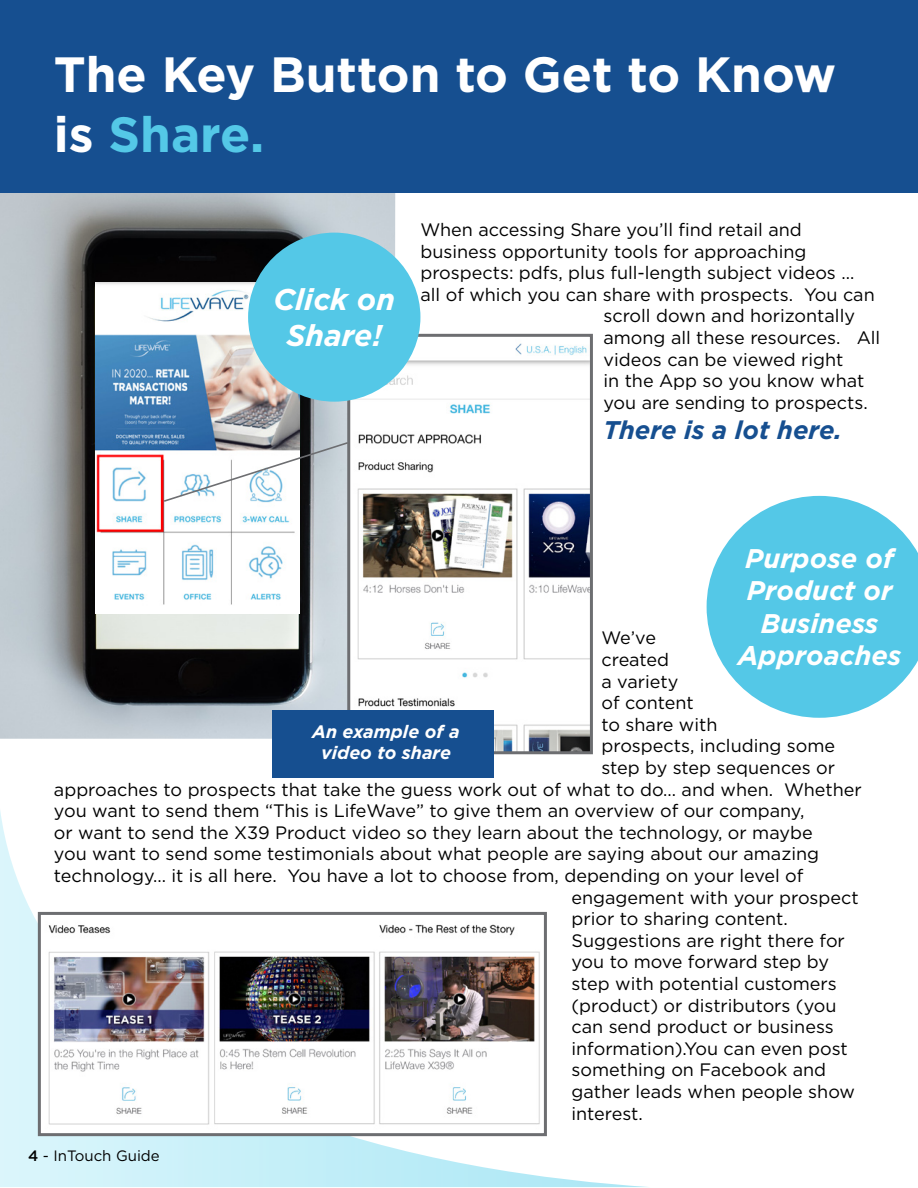
<style>
.page{position:relative;width:918px;height:1188px;background:#fff}
.page>*{position:absolute;margin:0;border:0;box-sizing:border-box;transform-origin:0 0}
.t1{font:700 49.5px/59.4px "Gotham";color:#fff}
.t2{font:italic 700 30px/36px "Gotham";color:#fff;text-align:center}
.t3{font:italic 700 27px/32.4px "Gotham";color:#fff;text-align:center}
.t4{font:italic 700 25.5px "Gotham";color:#164f90}
.t5{font:18px "Gotham";color:#000}
.t6{font:italic 700 18px/21.6px "Gotham";color:#fff;text-align:center}
.t7{font:15px "Gotham";color:#000}
.s1{color:#54c8e7}
.s2{font-weight:500}
</style>
<div class="page">
<svg style="left:707px;top:496px;width:211px;height:222px;fill:#54c8e7"></svg>
<img style="left:0;top:192px;width:395px;height:547px">
<div style="left:0;top:0;width:918px;height:192px;background:#164f90"></div>
<img style="left:0;top:811px;width:647px;height:376px">
<svg style="left:916px;top:701px;width:2px;height:17px"></svg>
<img style="left:95px;top:283px;width:204px;height:330px">
<img style="left:351px;top:338px;width:238px;height:412px">
<div style="left:347px;top:334px;width:246px;height:420px;border:3px solid #6d6e71"></div>
<img style="left:42px;top:916px;width:501px;height:216px">
<div style="left:38px;top:912px;width:509px;height:224px;border:3px solid #6d6e71"></div>
<svg style="left:162px;top:441px;width:188px;height:62px"></svg>
<div style="left:248px;top:233px;width:172px;height:169px;background:#54c8e7;border-radius:50%"></div>
<div style="left:272px;top:711px;width:222px;height:67px;background:#164f90"></div>
<h1 class="t1" style="left:54px;top:45px;width:784px">The Key Button to Get to Know is <span class="s1">Share.</span></h1>
<h2 class="t2" style="left:273px;top:281px;width:123px">Click on<br>Share!</h2>
<p class="t5" style="left:420px;top:218px;width:383px">When accessing Share you’ll find retail and</p>
<p class="t5" style="left:420px;top:240px;width:388px">business opportunity tools for approaching</p>
<p class="t5" style="left:420px;top:261px;width:435px">prospects: pdfs, plus full-length subject videos …</p>
<p class="t5" style="left:420px;top:283px;width:456px">all of which you can share with prospects. You can</p>
<p class="t5" style="left:603px;top:305px;width:253px">scroll down and horizontally</p>
<p class="t5" style="left:603px;top:326px;width:278px">among all these resources. All</p>
<p class="t5" style="left:603px;top:348px;width:241px">videos can be viewed right</p>
<p class="t5" style="left:603px;top:369px;width:262px">in the App so you know what</p>
<p class="t5" style="left:603px;top:391px;width:266px">you are sending to prospects.</p>
<h3 class="t4" style="left:603px;top:414px;width:240px">There is a lot here.</h3>
<h3 class="t3" style="left:738px;top:542px;width:165px">Purpose of<br>Product or<br>Business<br>Approaches</h3>
<p class="t5" style="left:602px;top:626px;width:56px">We’ve</p>
<p class="t5" style="left:602px;top:648px;width:69px">created</p>
<p class="t5" style="left:602px;top:670px;width:78px">a variety</p>
<p class="t5" style="left:602px;top:691px;width:94px">of content</p>
<p class="t5" style="left:602px;top:713px;width:118px">to share with</p>
<p class="t5" style="left:602px;top:734px;width:235px">prospects, including some</p>
<p class="t5" style="left:602px;top:756px;width:235px">step by step sequences or</p>
<p class="t5" style="left:54px;top:778px;width:809px">approaches to prospects that take the guess work out of what to do… and when. Whether</p>
<p class="t5" style="left:54px;top:799px;width:752px">you want to send them “This is LifeWave” to give them an overview of our company,</p>
<p class="t5" style="left:54px;top:821px;width:760px">or want to send the X39 Product video so they learn about the technology, or maybe</p>
<p class="t5" style="left:54px;top:842px;width:767px">you want to send some testimonials about what people are saying about our amazing</p>
<p class="t5" style="left:54px;top:864px;width:751px">technology… it is all here. You have a lot to choose from, depending on your level of</p>
<p class="t5" style="left:571px;top:886px;width:289px">engagement with your prospect</p>
<p class="t5" style="left:571px;top:907px;width:218px">prior to sharing content.</p>
<p class="t5" style="left:571px;top:929px;width:275px">Suggestions are right there for</p>
<p class="t5" style="left:571px;top:950px;width:259px">you to move forward step by</p>
<p class="t5" style="left:571px;top:972px;width:267px">step with potential customers</p>
<p class="t5" style="left:571px;top:994px;width:267px">(product) or distributors (you</p>
<p class="t5" style="left:571px;top:1015px;width:264px">can send product or business</p>
<p class="t5" style="left:571px;top:1037px;width:278px">information).You can even post</p>
<p class="t5" style="left:571px;top:1058px;width:256px">something on Facebook and</p>
<p class="t5" style="left:571px;top:1080px;width:285px">gather leads when people show</p>
<p class="t5" style="left:571px;top:1102px;width:73px">interest.</p>
<p class="t6" style="left:312px;top:720px;width:149px">An example of a video to share</p>
<p class="t7" style="left:28px;top:1146px;width:133px"><span class="s2">4</span> - InTouch Guide</p>
</div>
